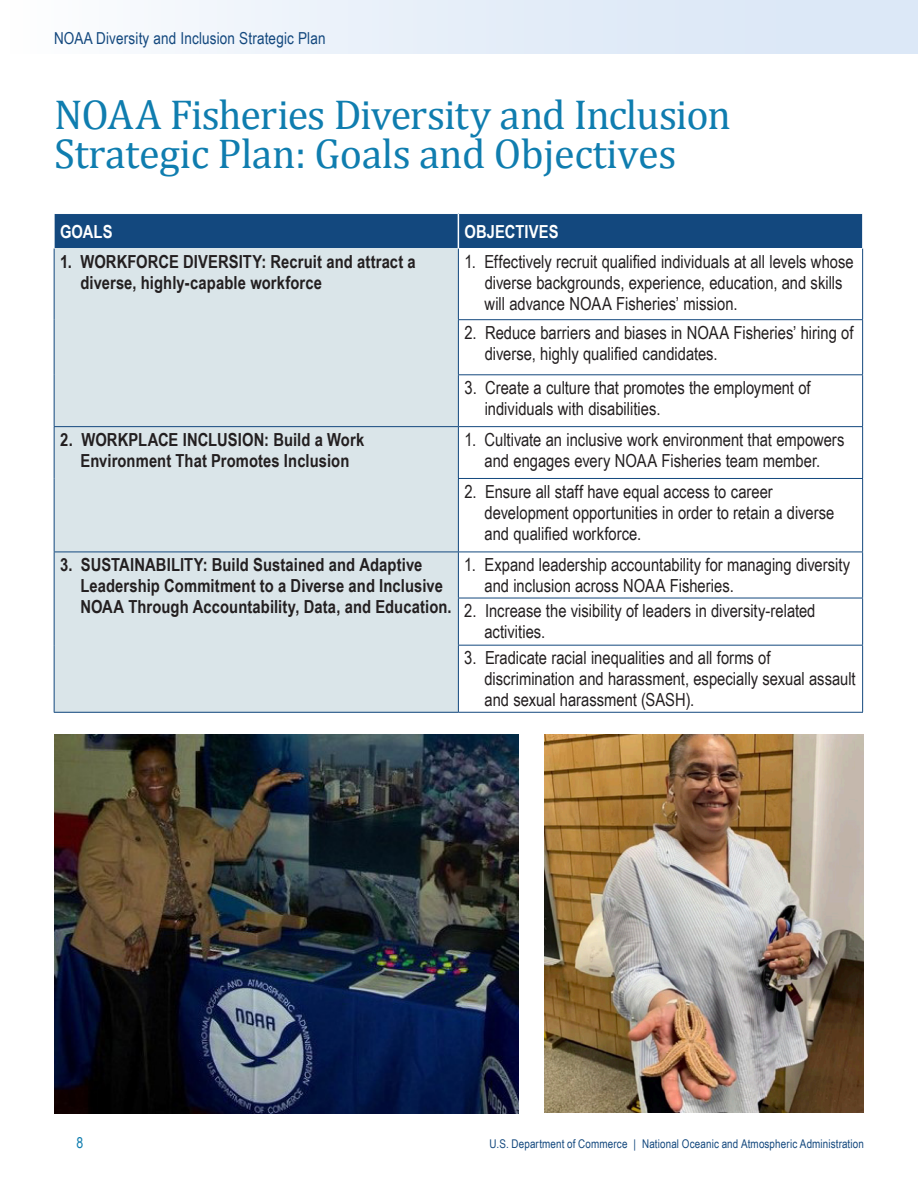
<style>
.page{position:relative;width:918px;height:1188px;background:#fff}
.page>*{position:absolute;margin:0;border:0;box-sizing:border-box;transform-origin:0 0}
.t1{font:42px/39px "Cambria";letter-spacing:-.01em;color:#0f7daf}
.t2{font:18px/21px "Arial Narrow";color:#231f20}
.t3{font:700 18px/21px "Arial Narrow";letter-spacing:.005em;color:#231f20}
.t4{font:700 18px "Arial Narrow";letter-spacing:.005em;color:#fff}
.t5{font:16.5px "Arial Narrow";letter-spacing:.01em;color:#13487e}
.t6{font:15px "Arial Narrow";color:#0f7daf}
.t7{font:12px "Arial Narrow";letter-spacing:.01em;color:#13487e}
</style>
<div class="page">
<div style="left:0;top:0;width:918px;height:54px;background:linear-gradient(to right,#fafcfd,#d6e4f5)"></div>
<div style="left:54px;top:214px;width:404px;height:34px;background:#13487e"></div>
<div style="left:458px;top:214px;width:405px;height:34px;background:#13487e"></div>
<div style="left:54px;top:248px;width:404px;height:179px;background:#dae5e9"></div>
<div style="left:54px;top:427px;width:404px;height:125px;background:#dae5e9"></div>
<div style="left:54px;top:552px;width:404px;height:160px;background:#dae5e9"></div>
<hr style="left:54px;top:712px;width:404px;height:1px;background:#13487e">
<hr style="left:54px;top:248px;width:1px;height:72px;background:#13487e">
<hr style="left:54px;top:320px;width:1px;height:55px;background:#13487e">
<hr style="left:54px;top:375px;width:1px;height:51px;background:#13487e">
<hr style="left:458px;top:248px;width:1px;height:71px;background:#13487e">
<hr style="left:862px;top:248px;width:1px;height:71px;background:#13487e">
<hr style="left:458px;top:319px;width:405px;height:1px;background:#13487e">
<hr style="left:458px;top:320px;width:1px;height:54px;background:#13487e">
<hr style="left:862px;top:320px;width:1px;height:54px;background:#13487e">
<hr style="left:458px;top:374px;width:405px;height:1px;background:#13487e">
<hr style="left:458px;top:375px;width:1px;height:51px;background:#13487e">
<hr style="left:862px;top:375px;width:1px;height:51px;background:#13487e">
<hr style="left:54px;top:426px;width:404px;height:1px;background:#13487e">
<hr style="left:54px;top:427px;width:1px;height:51px;background:#13487e">
<hr style="left:54px;top:478px;width:1px;height:74px;background:#13487e">
<hr style="left:458px;top:426px;width:405px;height:1px;background:#13487e">
<hr style="left:458px;top:427px;width:1px;height:51px;background:#13487e">
<hr style="left:862px;top:427px;width:1px;height:51px;background:#13487e">
<hr style="left:458px;top:478px;width:405px;height:1px;background:#13487e">
<hr style="left:458px;top:479px;width:1px;height:73px;background:#13487e">
<hr style="left:862px;top:479px;width:1px;height:73px;background:#13487e">
<hr style="left:54px;top:552px;width:404px;height:1px;background:#13487e">
<hr style="left:54px;top:552px;width:1px;height:46px;background:#13487e">
<hr style="left:54px;top:598px;width:1px;height:47px;background:#13487e">
<hr style="left:54px;top:645px;width:1px;height:67px;background:#13487e">
<hr style="left:458px;top:552px;width:405px;height:1px;background:#13487e">
<hr style="left:458px;top:552px;width:1px;height:46px;background:#13487e">
<hr style="left:862px;top:552px;width:1px;height:46px;background:#13487e">
<hr style="left:458px;top:598px;width:405px;height:1px;background:#13487e">
<hr style="left:458px;top:598px;width:1px;height:47px;background:#13487e">
<hr style="left:862px;top:598px;width:1px;height:47px;background:#13487e">
<hr style="left:458px;top:645px;width:405px;height:1px;background:#13487e">
<hr style="left:458px;top:646px;width:1px;height:66px;background:#13487e">
<hr style="left:862px;top:646px;width:1px;height:66px;background:#13487e">
<hr style="left:458px;top:712px;width:405px;height:1px;background:#13487e">
<hr style="left:458px;top:214px;width:1px;height:34px;background:#fff">
<hr style="left:54px;top:214px;width:1px;height:34px;background:#fff">
<hr style="left:862px;top:214px;width:1px;height:34px;background:#fff">
<img style="left:544px;top:734px;width:319px;height:378px">
<img style="left:54px;top:734px;width:464px;height:380px">
<p class="t5" style="left:54px;top:26px;width:273px">NOAA Diversity and Inclusion Strategic Plan</p>
<h2 class="t1" style="left:54px;top:95px;width:678px">NOAA Fisheries Diversity and Inclusion<br>Strategic Plan: Goals and Objectives</h2>
<p class="t4" style="left:60px;top:218px;width:54px">GOALS</p>
<p class="t4" style="left:464px;top:218px;width:96px">OBJECTIVES</p>
<p class="t3" style="left:80px;top:250px;width:337px;text-indent:-20px">1. WORKFORCE DIVERSITY: Recruit and attract a diverse, highly-capable workforce</p>
<p class="t2" style="left:485px;top:250px;width:371px;text-indent:-20px">1. Effectively recruit qualified individuals at all levels whose diverse backgrounds, experience, education, and skills will advance NOAA Fisheries’ mission.</p>
<p class="t2" style="left:485px;top:321px;width:370px;text-indent:-20px">2. Reduce barriers and biases in NOAA Fisheries’ hiring of diverse, highly qualified candidates.</p>
<p class="t2" style="left:485px;top:376px;width:327px;text-indent:-20px">3. Create a culture that promotes the employment of individuals with disabilities.</p>
<p class="t3" style="left:60px;top:428px;width:305px;text-align:center">2. WORKPLACE INCLUSION: Build a Work<br>Environment That Promotes Inclusion</p>
<p class="t2" style="left:465px;top:428px;width:381px;text-align:center">1. Cultivate an inclusive work environment that empowers and engages every NOAA Fisheries team member.</p>
<p class="t2" style="left:485px;top:480px;width:351px;text-indent:-20px">2. Ensure all staff have equal access to career development opportunities in order to retain a diverse and qualified workforce.</p>
<p class="t3" style="left:80px;top:553px;width:373px;text-indent:-20px">3. SUSTAINABILITY: Build Sustained and Adaptive<br>Leadership Commitment to a Diverse and Inclusive<br>NOAA Through Accountability, Data, and Education.</p>
<p class="t2" style="left:485px;top:554px;width:367px;text-indent:-20px">1. Expand leadership accountability for managing diversity and inclusion across NOAA Fisheries.</p>
<p class="t2" style="left:484px;top:600px;width:333px;text-indent:-20px">2. Increase the visibility of leaders in diversity-related activities.</p>
<p class="t2" style="left:484px;top:647px;width:373px;text-indent:-20px">3. Eradicate racial inequalities and all forms of discrimination and harassment, especially sexual assault and sexual harassment (SASH).</p>
<p class="t6" style="left:76px;top:1131px;width:8px">8</p>
<p class="t7" style="left:490px;top:1134px;width:376px">U.S. Department of Commerce | National Oceanic and Atmospheric Administration</p>
</div>
